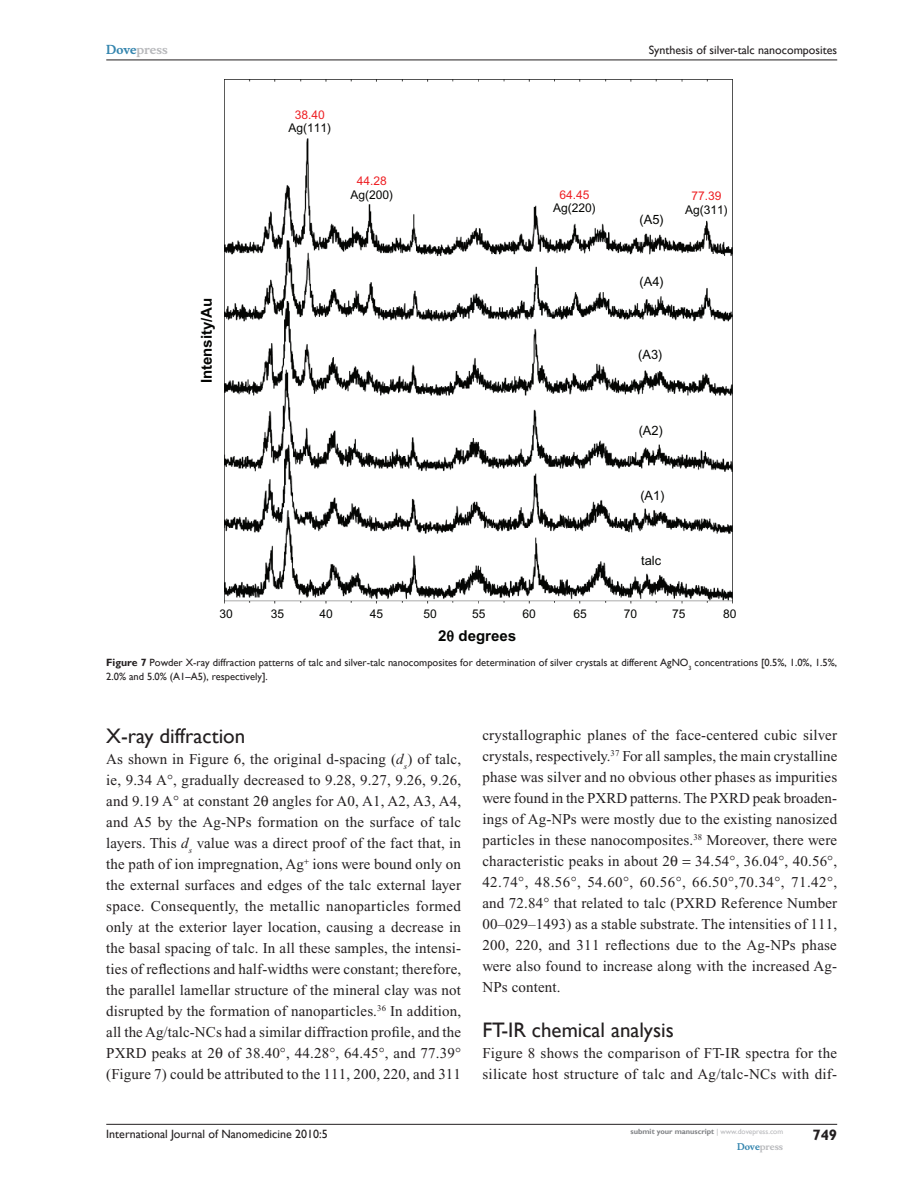
<style>
.page{position:relative;width:918px;height:1188px;background:#fff}
.page>*{position:absolute;margin:0;border:0;box-sizing:border-box;transform-origin:0 0}
.t1{font:21px "Gill Sans";color:#231f20}
.t2{font:15px/21px "Times New Roman";letter-spacing:.01em;color:#231f20;text-align:justify}
.t3{font:700 15px "Arial";color:#040503}
.t4{font:700 15px "Gill Sans";color:#231f20}
.t5{font:12.9px "Arial";color:#040503}
.t6{font:12px "Gill Sans";color:#231f20}
.t7{font:12px "Arial";color:#040503}
.t8{font:12px "Arial";color:#ee1f23}
.t9{font:700 12px "Musee";color:#b8b9bc}
.t10{font:10.5px/13.5px "Gill Sans";color:#231f20}
.t11{font:700 9px "Musee";color:#b8b9bc}
.t12{font:700 7.5px "Gill Sans";color:#808285}
.s1{color:#3485ae}
.s2{font-weight:700}
.s3{font-style:italic}
.s4{font-weight:400;color:#b8b9bc}
</style>
<div class="page">
<hr style="left:106px;top:1124px;width:731px;height:1px;background:#231f20">
<hr style="left:106px;top:60px;width:731px;height:1px;background:#231f20">
<img style="left:224px;top:80px;width:508px;height:523px">
<p class="t9" style="left:106px;top:43px;width:63px"><span class="s1">Dove</span>press</p>
<p class="t3" style="left:198px;top:383px;width:87px;rotate:-90deg">Intensity/Au</p>
<p class="t8" style="left:295px;top:108px;width:32px">38.40</p>
<p class="t7" style="left:289px;top:121px;width:44px">Ag(111)</p>
<p class="t8" style="left:357px;top:174px;width:32px">44.28</p>
<p class="t7" style="left:351px;top:188px;width:44px">Ag(200)</p>
<p class="t8" style="left:560px;top:188px;width:32px">64.45</p>
<p class="t7" style="left:553px;top:201px;width:44px">Ag(220)</p>
<p class="t6" style="left:649px;top:43px;width:190px">Synthesis of silver-talc nanocomposites</p>
<p class="t5" style="left:640px;top:212px;width:26px">(A5)</p>
<p class="t5" style="left:640px;top:274px;width:26px">(A4)</p>
<p class="t8" style="left:691px;top:189px;width:32px">77.39</p>
<p class="t7" style="left:685px;top:203px;width:44px">Ag(311)</p>
<p class="t5" style="left:638px;top:347px;width:26px">(A3)</p>
<p class="t5" style="left:639px;top:423px;width:26px">(A2)</p>
<p class="t5" style="left:640px;top:488px;width:26px">(A1)</p>
<p class="t5" style="left:641px;top:553px;width:21px">talc</p>
<p class="t7" style="left:219px;top:607px;width:15px">30</p>
<p class="t7" style="left:271px;top:607px;width:15px">35</p>
<p class="t7" style="left:320px;top:607px;width:15px">40</p>
<p class="t7" style="left:370px;top:607px;width:15px">45</p>
<p class="t7" style="left:423px;top:607px;width:15px">50</p>
<p class="t7" style="left:472px;top:607px;width:15px">55</p>
<p class="t7" style="left:523px;top:607px;width:15px">60</p>
<p class="t7" style="left:574px;top:607px;width:15px">65</p>
<p class="t7" style="left:624px;top:607px;width:15px">70</p>
<p class="t7" style="left:672px;top:607px;width:15px">75</p>
<p class="t7" style="left:723px;top:607px;width:15px">80</p>
<p class="t3" style="left:438px;top:627px;width:79px">2 degrees</p>
<p class="t10" style="left:106px;top:656px;width:732px"><span class="s2">Figure 7</span> Powder X-ray diffraction patterns of talc and silver-talc nanocomposites for determination of silver crystals at different AgNO<sub>3</sub> concentrations [0.5%, 1.0%, 1.5%,<br>2.0% and 5.0% (A1–A5), respectively].</p>
<h1 class="t1" style="left:106px;top:724px;width:141px">X-ray diffraction</h1>
<p class="t2" style="left:106px;top:749px;width:356px;text-align:left">As shown in Figure 6, the original d-spacing (<span class="s3">d</span><sub>s</sub>) of talc, ie, 9.34 A , gradually decreased to 9.28, 9.27, 9.26, 9.26, and 9.19 A at constant 2 angles for A0, A1, A2, A3, A4, and A5 by the Ag-NPs formation on the surface of talc layers. This <span class="s3">d</span><sub>s</sub> value was a direct proof of the fact that, in the path of ion impregnation, Ag ions were bound only on the external surfaces and edges of the talc external layer space. Consequently, the metallic nanoparticles formed only at the exterior layer location, causing a decrease in the basal spacing of talc. In all these samples, the intensi&shy;ties of reflections and half-widths were constant; therefore, the parallel lamellar structure of the mineral clay was not disrupted by the formation of nanoparticles.<sup>36</sup> In addition, all the Ag/talc-NCs had a similar diffraction profile, and the PXRD peaks at 2 of 38.40 , 44.28 , 64.45 , and 77.39 (Figure 7) could be attributed to the 111, 200, 220, and 311</p>
<p class="t2" style="left:482px;top:725px;width:356px">crystallographic planes of the face-centered cubic silver crystals, respectively.<sup>37</sup> For all samples, the main crystalline phase was silver and no obvious other phases as impurities were found in the PXRD patterns. The PXRD peak broaden&shy;ings of Ag-NPs were mostly due to the existing nanosized particles in these nanocomposites.<sup>38</sup> Moreover, there were characteristic peaks in about 2</p>
<p class="t2" style="left:482px;top:851px;width:356px;text-indent:213px">34.54 , 36.04 , 40.56 , 42.74 , 48.56 , 54.60 , 60.56 , 66.50 ,70.34 , 71.42 , and 72.84 that related to talc (PXRD Reference Number 00–029–1493) as a stable substrate. The intensities of 111, 200, 220, and 311 reflections due to the Ag-NPs phase were also found to increase along with the increased Ag-NPs content.</p>
<h1 class="t1" style="left:482px;top:1018px;width:193px">FT-IR chemical analysis</h1>
<p class="t2" style="left:482px;top:1043px;width:356px">Figure 8 shows the comparison of FT-IR spectra for the silicate host structure of talc and Ag/talc-NCs with dif-</p>
<p class="t6" style="left:106px;top:1127px;width:223px">International Journal of Nanomedicine 2010:5</p>
<p class="t12" style="left:631px;top:1127px;width:154px">submit your manuscript <span class="s4">| www.dovepress.com</span></p>
<p class="t11" style="left:737px;top:1141px;width:48px"><span class="s1">Dove</span>press</p>
<p class="t4" style="left:812px;top:1126px;width:26px">749</p>
</div>
